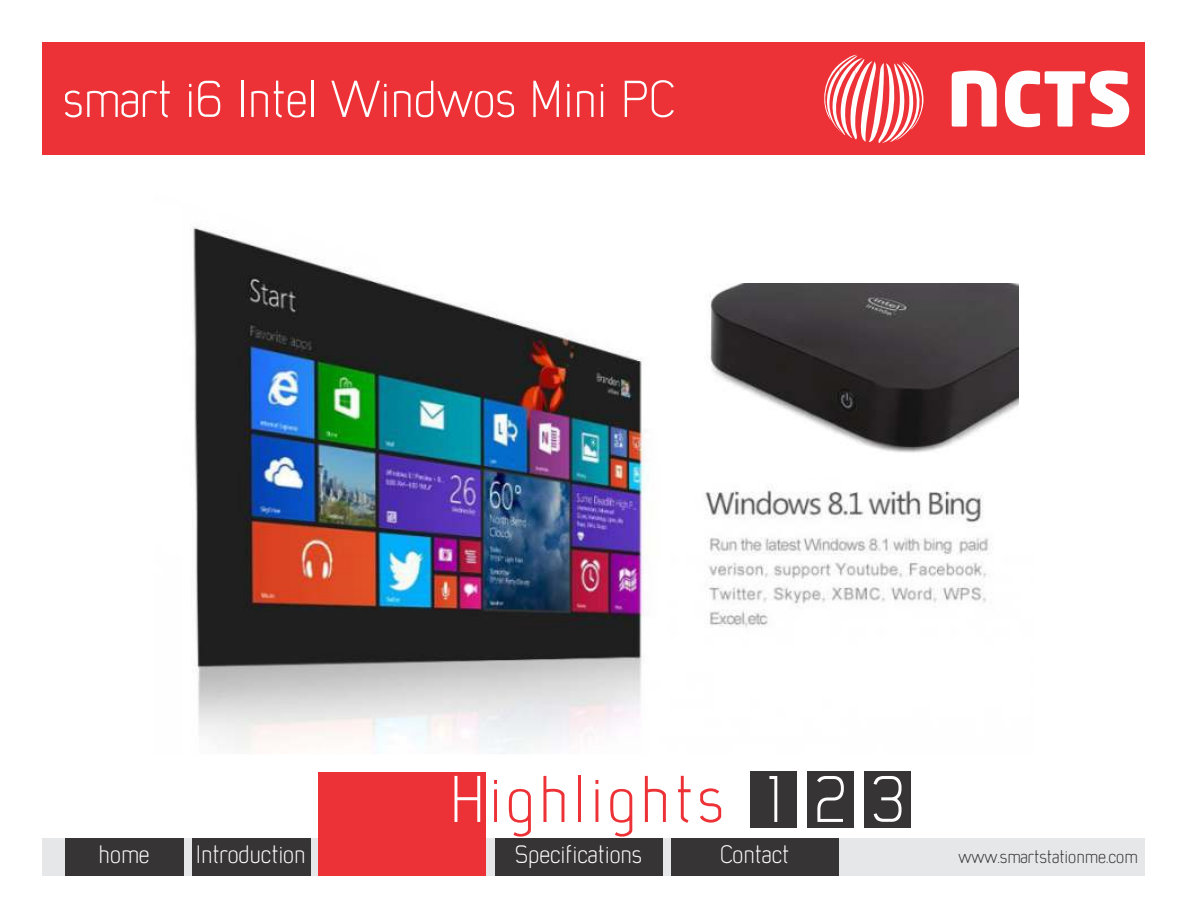
<style>
.page{position:relative;width:1188px;height:918px;background:#fff}
.page>*{position:absolute;margin:0;border:0;box-sizing:border-box;transform-origin:0 0}
.t1{font:300 70.5px "Mister Giacco";letter-spacing:.065em;color:#ed3237}
.t2{font:300 70.5px "Mister Giacco";color:#fefefe}
.t3{font:300 55.5px "Mister Giacco";color:#fefefe}
.t4{font:300 27px "Mister Giacco";color:#fefefe}
.t5{font:300 19.5px "Mister Giacco";color:#373435}
.s1{color:#fefefe}
</style>
<div class="page">
<div style="left:43px;top:838px;width:1102px;height:37px;background:#e6e7e8"></div>
<div style="left:43px;top:43px;width:1102px;height:112px;background:#ed3237"></div>
<div style="left:65px;top:838px;width:119px;height:37px;background:#373435"></div>
<div style="left:495px;top:838px;width:168px;height:37px;background:#373435"></div>
<div style="left:671px;top:838px;width:168px;height:37px;background:#373435"></div>
<div style="left:192px;top:838px;width:118px;height:37px;background:#373435"></div>
<div style="left:319px;top:772px;width:167px;height:103px;background:#ed3237"></div>
<img style="left:190px;top:226px;width:829px;height:528px">
<div style="left:750px;top:772px;width:47px;height:56px;background:#373435"></div>
<div style="left:807px;top:772px;width:47px;height:56px;background:#373435"></div>
<div style="left:864px;top:772px;width:47px;height:56px;background:#373435"></div>
<svg style="left:952px;top:71px;width:177px;height:56px"></svg>
<svg style="left:824px;top:55px;width:100px;height:88px"></svg>
<h2 class="t3" style="left:63px;top:68px;width:615px">smart i6 Intel Windwos Mini PC</h2>
<h1 class="t1" style="left:450px;top:760px;width:275px"><span class="s1">H</span>ighlights</h1>
<h1 class="t2" style="left:765px;top:760px;width:141px">123</h1>
<p class="t4" style="left:515px;top:839px;width:129px">Specifications</p>
<p class="t4" style="left:99px;top:839px;width:52px">home</p>
<p class="t4" style="left:196px;top:839px;width:111px">Introduction</p>
<p class="t4" style="left:720px;top:839px;width:71px">Contact</p>
<p class="t5" style="left:959px;top:846px;width:181px">www.smartstationme.com</p>
</div>
